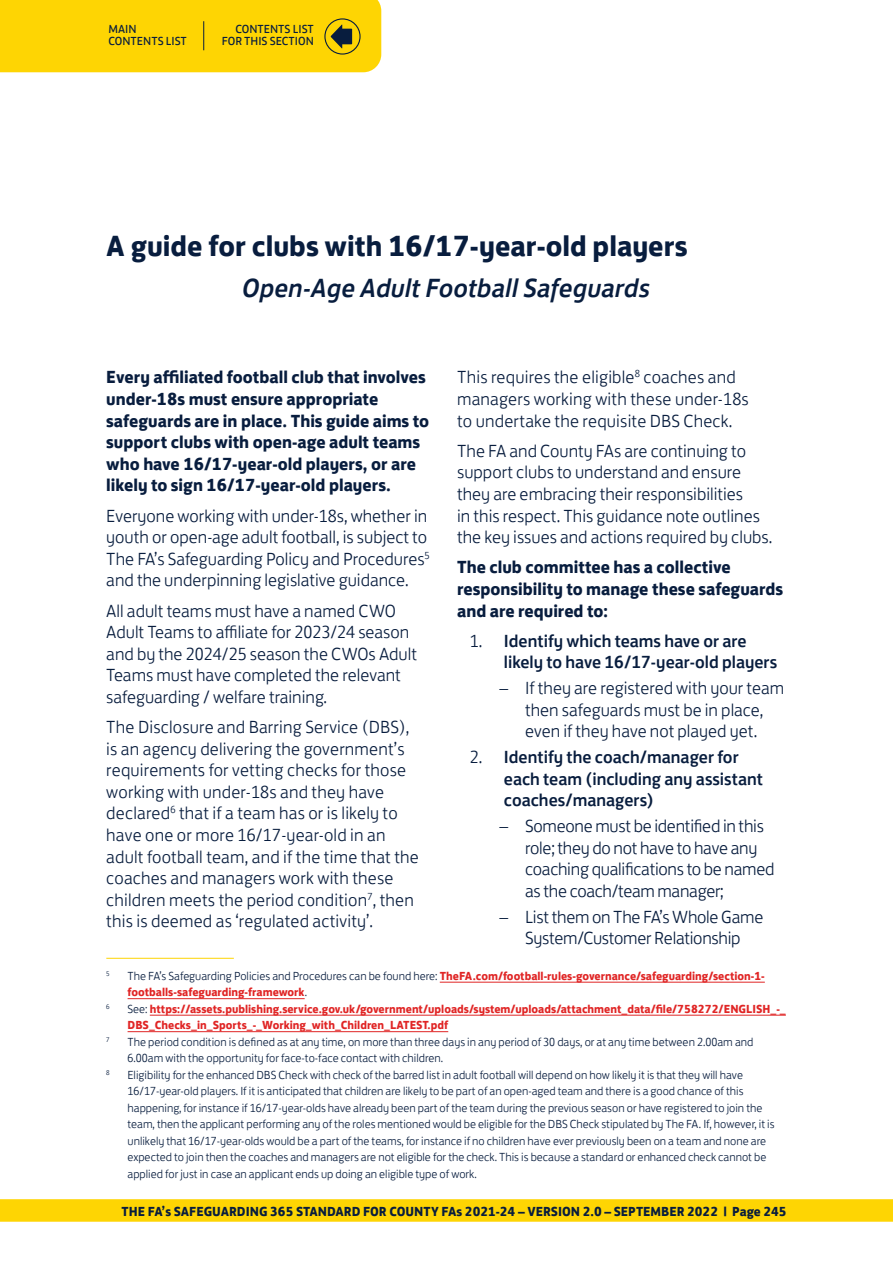
<style>
.page{position:relative;width:893px;height:1263px;background:#fff}
.page>*{position:absolute;margin:0;border:0;box-sizing:border-box;transform-origin:0 0}
.t1{font:700 30px "FS Jack";color:#081d3e}
.t2{font:italic 500 27px "FS Jack";color:#081d3e}
.BODY_COPY{font:300 18px/21.6px "FS Jack";color:#081d3e}
.BODY_COPY-2{font:700 18px/21.6px "FS Jack";color:#081d3e}
.t3{font:500 18px/21.6px "FS Jack";color:#081d3e}
.t4{font:700 13.5px "FS Jack";color:#081d3e}
.FOOTNOTE_COPY_NO_RUL{font:300 12px/16.5px "FS Jack";color:#081d3e}
.FOOTNOTE_COPY_NO_RUL-2{font:700 12px/16.5px "FS Jack";color:#e02525}
.FOOTNOTE_YELLOW{font:700 12px/16.5px "FS Jack";color:#e02525}
.t5{font:12px/12px "FS Jack";color:#081d3e}
.FOOTNOTE_COPY_NO_RUL-3{font:300 7.05px "FS Jack";color:#081d3e}
.FOOTNOTE_YELLOW-2{font:300 7.05px "FS Jack";color:#081d3e}
.s1{font-weight:300}
.s2{font-weight:300;color:#081d3e}
</style>
<div class="page">
<div style="left:0;top:1199px;width:893px;height:23px;background:#fed503"></div>
<hr style="left:106px;top:958px;width:128px;height:1px;background:#fed503">
<hr style="left:440px;top:982px;width:325px;height:1px;background:#e02525">
<hr style="left:128px;top:998px;width:177px;height:1px;background:#e02525">
<hr style="left:150px;top:1015px;width:636px;height:1px;background:#e02525">
<hr style="left:128px;top:1031px;width:320px;height:1px;background:#e02525">
<div style="left:0;top:0;width:381px;height:72px;background:#fed503"></div>
<div style="left:324px;top:18px;width:37px;height:37px;border:1px solid #081d3e;border-radius:50%"></div>
<p class="t5" style="left:108px;top:21px;width:80px">MAIN<br>CONTENTS LIST</p>
<p class="t5" style="left:222px;top:21px;width:94px;text-align:right">CONTENTS LIST<br>FOR THIS SECTION</p>
<h2 class="t1" style="left:106px;top:221px;width:583px">A guide for clubs with 16/17-year-old players</h2>
<h3 class="t2" style="left:242px;top:266px;width:410px">Open-Age Adult Football Safeguards</h3>
<p class="BODY_COPY-2" style="left:106px;top:365px;width:324px">Every affiliated football club that involves under-18s must ensure appropriate safeguards are in place. This guide aims to support clubs with open-age adult teams who have 16/17-year-old players, or are likely to sign 16/17-year-old players.</p>
<p class="BODY_COPY" style="left:106px;top:503px;width:325px">Everyone working with under-18s, whether in youth or open-age adult football, is subject to The FA’s Safeguarding Policy and Procedures<sup>5 </sup>and the underpinning legislative guidance.</p>
<p class="BODY_COPY" style="left:106px;top:598px;width:312px">All adult teams must have a named CWO Adult Teams to affiliate for 2023/24 season and by the 2024/25 season the CWOs Adult Teams must have completed the relevant safeguarding / welfare training.</p>
<p class="BODY_COPY" style="left:106px;top:714px;width:314px">The Disclosure and Barring Service (DBS), is an agency delivering the government’s requirements for vetting checks for those working with under-18s and they have declared<sup>6</sup> that if a team has or is likely to have one or more 16/17-year-old in an adult football team, and if the time that the coaches and managers work with these children meets the period condition<sup>7</sup>, then this is deemed as ‘regulated activity’.</p>
<p class="BODY_COPY" style="left:457px;top:365px;width:293px">This requires the eligible<sup>8</sup> coaches and managers working with these under-18s to undertake the requisite DBS Check.</p>
<p class="BODY_COPY" style="left:457px;top:438px;width:317px">The FA and County FAs are continuing to support clubs to understand and ensure they are embracing their responsibilities<br>in this respect. This guidance note outlines the key issues and actions required by clubs.</p>
<p class="BODY_COPY-2" style="left:457px;top:555px;width:328px">The club committee has a collective responsibility to manage these safeguards and are required to:</p>
<p class="t3" style="left:504px;top:628px;width:275px;text-indent:-34px"><span class="s1">1.</span> Identify which teams have or are likely to have 16/17-year-old players</p>
<p class="BODY_COPY" style="left:500px;top:675px;width:286px;text-align:center">– If they are registered with your team then safeguards must be in place,<br>even if they have not played yet.</p>
<p class="t3" style="left:504px;top:745px;width:261px;text-indent:-34px"><span class="s1">2.</span> Identify the coach/manager for each team (including any assistant coaches/managers)</p>
<p class="BODY_COPY" style="left:525px;top:813px;width:251px;text-indent:-26px">– Someone must be identified in this role; they do not have to have any coaching qualifications to be named as the coach/team manager;</p>
<p class="BODY_COPY" style="left:500px;top:904px;width:265px;text-align:center">– List them on The FA’s Whole Game<br>System/Customer Relationship</p>
<p class="FOOTNOTE_YELLOW-2" style="left:106px;top:968px;width:5px">5</p>
<p class="FOOTNOTE_YELLOW" style="left:128px;top:967px;width:639px"><span class="s2">The FA’s Safeguarding Policies and Procedures can be found here:</span> TheFA.com/football-rules-governance/safeguarding/section-1- footballs-safeguarding-framework<span class="s2">.</span></p>
<p class="FOOTNOTE_COPY_NO_RUL-3" style="left:106px;top:1001px;width:5px">6</p>
<p class="FOOTNOTE_COPY_NO_RUL-2" style="left:128px;top:1000px;width:660px"><span class="s2">See:</span> https://assets.publishing.service.gov.uk/government/uploads/system/uploads/attachment_data/file/758272/ENGLISH_-_<br>DBS_Checks_in_Sports_-_Working_with_Children_LATEST.pdf</p>
<p class="FOOTNOTE_COPY_NO_RUL-3" style="left:106px;top:1034px;width:5px">7</p>
<p class="FOOTNOTE_COPY_NO_RUL" style="left:128px;top:1032px;width:627px">The period condition is defined as at any time, on more than three days in any period of 30 days, or at any time between 2.00am and<br>6.00am with the opportunity for face-to-face contact with children.</p>
<p class="FOOTNOTE_COPY_NO_RUL-3" style="left:106px;top:1067px;width:5px">8</p>
<p class="FOOTNOTE_COPY_NO_RUL" style="left:128px;top:1065px;width:648px">Eligibility for the enhanced DBS Check with check of the barred list in adult football will depend on how likely it is that they will have 16/17-year-old players. If it is anticipated that children are likely to be part of an open-aged team and there is a good chance of this happening, for instance if 16/17-year-olds have already been part of the team during the previous season or have registered to join the team, then the applicant performing any of the roles mentioned would be eligible for the DBS Check stipulated by The FA. If, however, it is unlikely that 16/17-year-olds would be a part of the teams, for instance if no children have ever previously been on a team and none are expected to join then the coaches and managers are not eligible for the check. This is because a standard or enhanced check cannot be applied for just in case an applicant ends up doing an eligible type of work.</p>
<p class="t4" style="left:122px;top:1200px;width:667px">THE FA’s SAFEGUARDING 365 STANDARD FOR COUNTY FAs 2021-24 – VERSION 2.0 – SEPTEMBER 2022 | Page 245</p>
</div>
